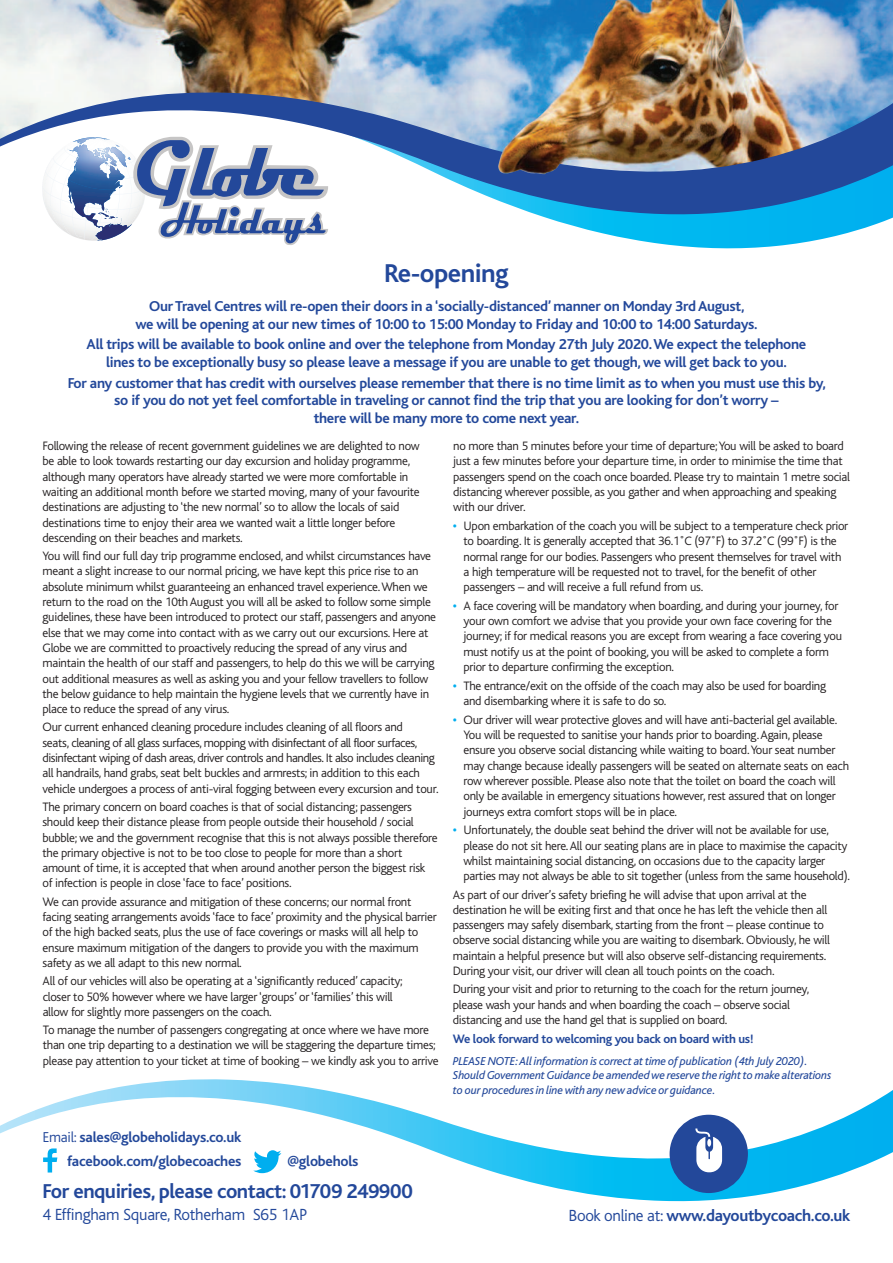
<style>
.page{position:relative;width:893px;height:1263px;background:#fff}
.page>*{position:absolute;margin:0;border:0;box-sizing:border-box;transform-origin:0 0}
.t1{font:700 27px "Bliss";letter-spacing:-.02em;color:#23489a}
.t2{font:700 21px "Bliss";letter-spacing:-.025em;color:#23489a}
.t3{font:700 16.8px "Bliss";letter-spacing:-.02em;color:#23489a}
.t4{font:300 16.8px "Bliss";letter-spacing:-.02em;color:#23489a}
.t5{font:700 15px/17.7px "Bliss";letter-spacing:-.02em;color:#23489a;text-align:center}
.t6{font:300 12.75px/15.3px "Bliss";letter-spacing:-.02em;color:#231f20}
.t7{font:700 12.75px "Bliss";letter-spacing:-.02em;color:#23489a}
.t8{font:italic 12px/14.4px "Bliss";letter-spacing:-.015em;color:#23489a}
.s1{font-weight:300}
.s2{font-weight:700;color:#00aeef}
</style>
<div class="page">
<svg style="left:538px;top:215px;width:355px;height:34px"></svg>
<img style="left:0;top:0;width:893px;height:92px">
<svg style="left:49px;top:215px;width:279px;height:30px"></svg>
<img style="left:0;top:92px;width:893px;height:123px">
<svg style="left:0;top:1079px;width:893px;height:122px"></svg>
<div style="left:670px;top:1115px;width:78px;height:78px;background:#23489a;border-radius:50%"></div>
<svg style="left:695px;top:1128px;width:27px;height:44px"></svg>
<img style="left:498px;top:108px;width:81px;height:67px">
<svg style="left:43px;top:1148px;width:14px;height:24px"></svg>
<svg style="left:253px;top:1150px;width:28px;height:23px"></svg>
<h1 class="t1" style="left:384px;top:264px;width:126px">Re-opening</h1>
<p class="t5" style="left:135px;top:299px;width:624px">Our Travel Centres will re-open their doors in a ‘socially-distanced’ manner on Monday 3rd August,<br>we will be opening at our new times of 10:00 to 15:00 Monday to Friday and 10:00 to 14:00 Saturdays.</p>
<p class="t5" style="left:87px;top:337px;width:721px">All trips will be available to book online and over the telephone from Monday 27th July 2020.We expect the telephone lines to be exceptionally busy so please leave a message if you are unable to get though, we will get back to you.</p>
<p class="t5" style="left:68px;top:376px;width:760px">For any customer that has credit with ourselves please remember that there is no time limit as to when you must use this by, so if you do not yet feel comfortable in traveling or cannot find the trip that you are looking for don’t worry –<br>there will be many more to come next year.</p>
<p class="t6" style="left:43px;top:439px;width:379px">Following the release of recent government guidelines we are delighted to now be able to look towards restarting our day excursion and holiday programme, although many operators have already started we were more comfortable in waiting an additional month before we started moving, many of your favourite destinations are adjusting to ‘the new normal’ so to allow the locals of said destinations time to enjoy their area we wanted wait a little longer before descending on their beaches and markets.</p>
<p class="t6" style="left:42px;top:549px;width:395px">You will find our full day trip programme enclosed, and whilst circumstances have meant a slight increase to our normal pricing, we have kept this price rise to an absolute minimum whilst guaranteeing an enhanced travel experience.When we return to the road on the 10th August you will all be asked to follow some simple guidelines, these have been introduced to protect our staff, passengers and anyone else that we may come into contact with as we carry out our excursions. Here at Globe we are committed to proactively reducing the spread of any virus and maintain the health of our staff and passengers, to help do this we will be carrying out additional measures as well as asking you and your fellow travellers to follow the below guidance to help maintain the hygiene levels that we currently have in place to reduce the spread of any virus.</p>
<p class="t6" style="left:42px;top:721px;width:398px">Our current enhanced cleaning procedure includes cleaning of all floors and<br>seats, cleaning of all glass surfaces, mopping with disinfectant of all floor surfaces, disinfectant wiping of dash areas, driver controls and handles. It also includes cleaning all handrails, hand grabs, seat belt buckles and armrests; in addition to this each vehicle undergoes a process of anti-viral fogging between every excursion and tour.</p>
<p class="t6" style="left:42px;top:800px;width:397px">The primary concern on board coaches is that of social distancing; passengers should keep their distance please from people outside their household / social bubble; we and the government recognise that this is not always possible therefore the primary objective is not to be too close to people for more than a short amount of time, it is accepted that when around another person the biggest risk of infection is people in close ‘face to face’ positions.</p>
<p class="t6" style="left:42px;top:895px;width:396px">We can provide assurance and mitigation of these concerns; our normal front facing seating arrangements avoids ‘face to face’ proximity and the physical barrier of the high backed seats, plus the use of face coverings or masks will all help to ensure maximum mitigation of the dangers to provide you with the maximum safety as we all adapt to this new normal.</p>
<p class="t6" style="left:43px;top:975px;width:362px">All of our vehicles will also be operating at a ‘significantly reduced’ capacity; closer to 50% however where we have larger ‘groups’ or ‘families’ this will allow for slightly more passengers on the coach.</p>
<p class="t6" style="left:43px;top:1023px;width:397px">To manage the number of passengers congregating at once where we have more than one trip departing to a destination we will be staggering the departure times; please pay attention to your ticket at time of booking – we kindly ask you to arrive</p>
<p class="t5" style="left:43px;top:1127px;width:200px;line-height:24px;text-align:right"><span class="s1">Email:</span> sales@globeholidays.co.uk facebook.com/globecoaches</p>
<p class="t5" style="left:288px;top:1154px;width:72px">@globehols</p>
<h2 class="t2" style="left:43px;top:1184px;width:372px">For enquiries, please contact: 01709 249900</h2>
<h3 class="t4" style="left:43px;top:1209px;width:266px">4 Effingham Square, Rotherham S65 1AP</h3>
<p class="t6" style="left:453px;top:439px;width:398px">no more than 5 minutes before your time of departure;You will be asked to board just a few minutes before your departure time, in order to minimise the time that passengers spend on the coach once boarded. Please try to maintain 1 metre social distancing wherever possible, as you gather and when approaching and speaking with our driver.</p>
<p class="t6" style="left:463px;top:519px;width:386px;text-indent:-11px"><span class="s2">•</span> Upon embarkation of the coach you will be subject to a temperature check prior to boarding. It is generally accepted that 36.1˚C (97˚F) to 37.2˚C (99˚F) is the normal range for our bodies. Passengers who present themselves for travel with a high temperature will be requested not to travel, for the benefit of other passengers – and will receive a full refund from us.</p>
<p class="t6" style="left:463px;top:599px;width:380px;text-indent:-11px"><span class="s2">•</span> A face covering will be mandatory when boarding, and during your journey, for your own comfort we advise that you provide your own face covering for the journey; if for medical reasons you are except from wearing a face covering you must notify us at the point of booking, you will be asked to complete a form prior to departure confirming the exception.</p>
<p class="t6" style="left:463px;top:679px;width:364px;text-indent:-11px"><span class="s2">•</span> The entrance/exit on the offside of the coach may also be used for boarding and disembarking where it is safe to do so.</p>
<p class="t6" style="left:463px;top:713px;width:387px;text-indent:-11px"><span class="s2">•</span> Our driver will wear protective gloves and will have anti-bacterial gel available.<br>You will be requested to sanitise your hands prior to boarding.Again, please ensure you observe social distancing while waiting to board.Your seat number may change because ideally passengers will be seated on alternate seats on each row wherever possible. Please also note that the toilet on board the coach will only be available in emergency situations however, rest assured that on longer journeys extra comfort stops will be in place.</p>
<p class="t6" style="left:463px;top:824px;width:388px;text-indent:-11px"><span class="s2">•</span> Unfortunately, the double seat behind the driver will not be available for use, please do not sit here.All our seating plans are in place to maximise the capacity whilst maintaining social distancing, on occasions due to the capacity larger parties may not always be able to sit together (unless from the same household).</p>
<p class="t6" style="left:453px;top:888px;width:379px">As part of our driver’s safety briefing he will advise that upon arrival at the destination he will be exiting first and that once he has left the vehicle then all passengers may safely disembark, starting from the front – please continue to observe social distancing while you are waiting to disembark. Obviously, he will maintain a helpful presence but will also observe self-distancing requirements.<br>During your visit, our driver will clean all touch points on the coach.</p>
<p class="t6" style="left:453px;top:983px;width:358px">During your visit and prior to returning to the coach for the return journey, please wash your hands and when boarding the coach – observe social distancing and use the hand gel that is supplied on board.</p>
<p class="t7" style="left:453px;top:1034px;width:302px">We look forward to welcoming you back on board with us!</p>
<p class="t8" style="left:453px;top:1055px;width:380px">PLEASE NOTE:All information is correct at time of publication (4th July 2020).<br>Should Government Guidance be amended we reserve the right to make alterations to our procedures in line with any new advice or guidance.</p>
<h3 class="t3" style="left:569px;top:1209px;width:283px"><span class="s1">Book online at:</span> www.dayoutbycoach.co.uk</h3>
</div>
